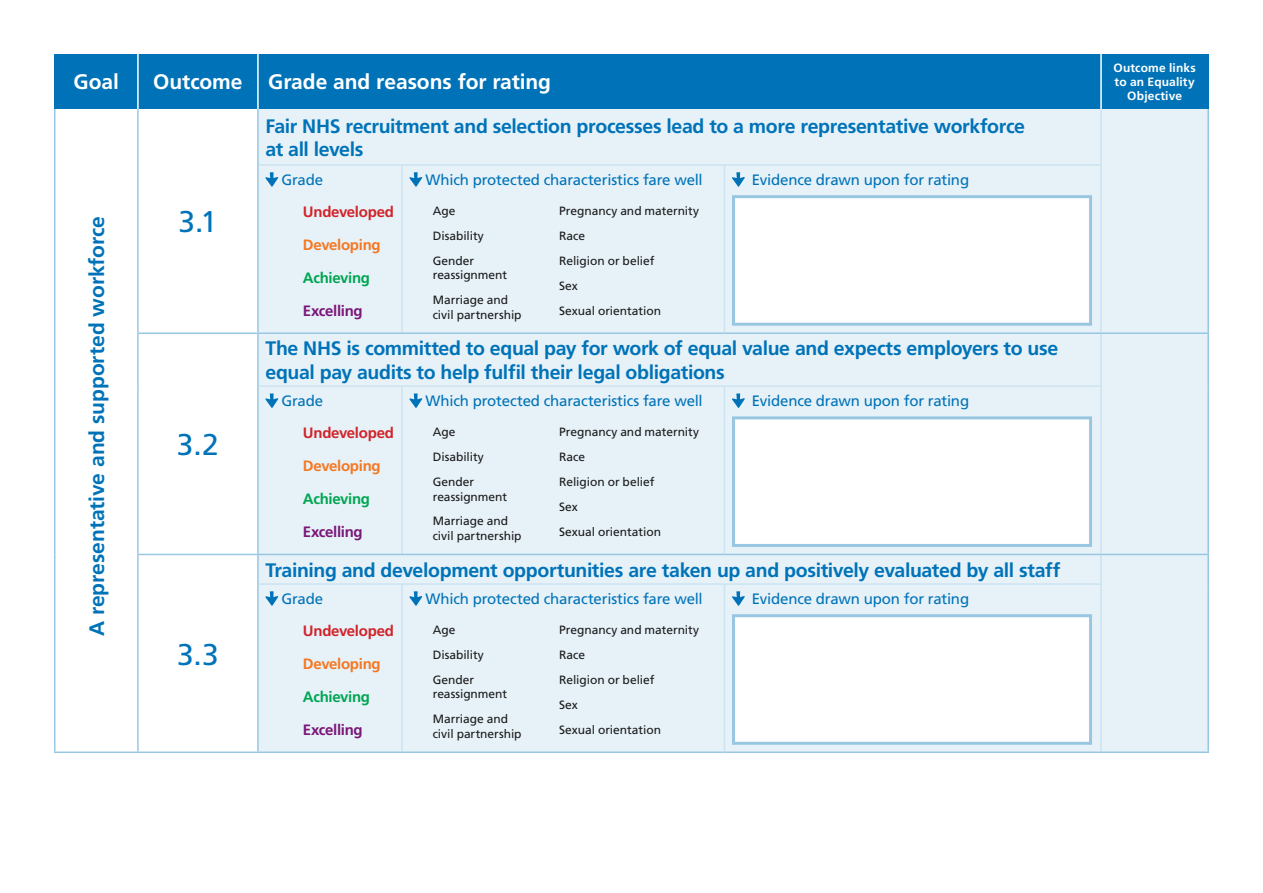
<style>
.page{position:relative;width:1263px;height:893px;background:#fff}
.page>*{position:absolute;margin:0;border:0;box-sizing:border-box;transform-origin:0 0}
.t1{font:30px "Frutiger LT Pro";color:#0073b8}
.t2{font:700 21px "Frutiger LT Pro";letter-spacing:-.005em;color:#0073b8}
.t3{font:700 21px "Frutiger LT Pro";letter-spacing:-.005em;color:#fff}
.table_header_1{font:700 19.5px/23.4px "Frutiger LT Pro";letter-spacing:-.02em;color:#0073b8}
.table_header_1-2{font:15px "Frutiger LT Pro";letter-spacing:-.015em;color:#0073b8}
.t4{font:700 15px "Frutiger LT Pro";letter-spacing:-.02em;color:#d12429}
.t5{font:700 15px "Frutiger LT Pro";letter-spacing:-.02em;color:#f57821}
.t6{font:700 15px "Frutiger LT Pro";letter-spacing:-.025em;color:#00a652}
.t7{font:700 15px "Frutiger LT Pro";letter-spacing:-.025em;color:#7a1778}
.t8{font:12px/24.9px "Frutiger LT Pro";letter-spacing:-.005em;color:#1a1a1a}
.t9{font:700 12px/14.4px "Frutiger LT Pro";letter-spacing:.01em;color:#fff;text-align:center}
</style>
<div class="page">
<div style="left:56px;top:54px;width:1151px;height:55px;background:#0073b8"></div>
<div style="left:259px;top:109px;width:948px;height:642px;background:#e6f1f8"></div>
<hr style="left:54px;top:109px;width:2px;height:56px;background:#99c7e2">
<hr style="left:54px;top:165px;width:2px;height:168px;background:#99c7e2">
<hr style="left:54px;top:333px;width:2px;height:53px;background:#99c7e2">
<hr style="left:54px;top:386px;width:2px;height:168px;background:#99c7e2">
<hr style="left:54px;top:554px;width:2px;height:30px;background:#99c7e2">
<hr style="left:54px;top:584px;width:2px;height:167px;background:#99c7e2">
<hr style="left:54px;top:751px;width:84px;height:2px;background:#99c7e2">
<hr style="left:137px;top:109px;width:2px;height:56px;background:#99c7e2">
<hr style="left:137px;top:165px;width:2px;height:167px;background:#99c7e2">
<hr style="left:257px;top:109px;width:2px;height:56px;background:#99c7e2">
<hr style="left:257px;top:334px;width:2px;height:52px;background:#99c7e2">
<hr style="left:257px;top:555px;width:2px;height:29px;background:#99c7e2">
<hr style="left:1207px;top:109px;width:2px;height:56px;background:#99c7e2">
<hr style="left:1207px;top:165px;width:2px;height:167px;background:#99c7e2">
<hr style="left:1207px;top:334px;width:2px;height:52px;background:#99c7e2">
<hr style="left:1207px;top:386px;width:2px;height:168px;background:#99c7e2">
<hr style="left:1207px;top:555px;width:2px;height:29px;background:#99c7e2">
<hr style="left:1207px;top:584px;width:2px;height:167px;background:#99c7e2">
<hr style="left:257px;top:165px;width:2px;height:167px;background:#99c7e2">
<hr style="left:257px;top:386px;width:2px;height:168px;background:#99c7e2">
<hr style="left:257px;top:584px;width:2px;height:167px;background:#99c7e2">
<hr style="left:137px;top:332px;width:121px;height:2px;background:#99c7e2">
<hr style="left:137px;top:334px;width:2px;height:52px;background:#99c7e2">
<hr style="left:137px;top:386px;width:2px;height:168px;background:#99c7e2">
<hr style="left:137px;top:554px;width:121px;height:1px;background:#99c7e2">
<hr style="left:137px;top:555px;width:2px;height:29px;background:#99c7e2">
<hr style="left:137px;top:584px;width:2px;height:167px;background:#99c7e2">
<hr style="left:138px;top:751px;width:120px;height:2px;background:#99c7e2">
<hr style="left:1100px;top:109px;width:2px;height:55px;background:#cce3f1">
<hr style="left:1100px;top:334px;width:2px;height:51px;background:#cce3f1">
<hr style="left:1100px;top:555px;width:2px;height:28px;background:#cce3f1">
<hr style="left:259px;top:164px;width:143px;height:2px;background:#cce3f1">
<hr style="left:402px;top:164px;width:322px;height:2px;background:#cce3f1">
<hr style="left:401px;top:166px;width:2px;height:166px;background:#cce3f1">
<hr style="left:724px;top:164px;width:378px;height:2px;background:#cce3f1">
<hr style="left:724px;top:166px;width:1px;height:166px;background:#cce3f1">
<hr style="left:1100px;top:166px;width:2px;height:166px;background:#cce3f1">
<hr style="left:259px;top:385px;width:143px;height:2px;background:#cce3f1">
<hr style="left:402px;top:385px;width:322px;height:2px;background:#cce3f1">
<hr style="left:401px;top:387px;width:2px;height:167px;background:#cce3f1">
<hr style="left:724px;top:385px;width:378px;height:2px;background:#cce3f1">
<hr style="left:724px;top:387px;width:1px;height:167px;background:#cce3f1">
<hr style="left:1100px;top:387px;width:2px;height:167px;background:#cce3f1">
<hr style="left:259px;top:583px;width:143px;height:2px;background:#cce3f1">
<hr style="left:402px;top:583px;width:322px;height:2px;background:#cce3f1">
<hr style="left:401px;top:585px;width:2px;height:166px;background:#cce3f1">
<hr style="left:724px;top:583px;width:378px;height:2px;background:#cce3f1">
<hr style="left:724px;top:585px;width:1px;height:166px;background:#cce3f1">
<hr style="left:1100px;top:585px;width:2px;height:166px;background:#cce3f1">
<hr style="left:137px;top:54px;width:2px;height:55px;background:#fff">
<hr style="left:257px;top:54px;width:2px;height:55px;background:#fff">
<hr style="left:1100px;top:54px;width:2px;height:55px;background:#fff">
<hr style="left:54px;top:54px;width:2px;height:55px;background:#0073b8">
<hr style="left:1207px;top:54px;width:2px;height:55px;background:#0073b8">
<hr style="left:258px;top:332px;width:144px;height:2px;background:#99c7e2">
<hr style="left:402px;top:332px;width:322px;height:2px;background:#99c7e2">
<hr style="left:724px;top:332px;width:377px;height:2px;background:#99c7e2">
<hr style="left:258px;top:554px;width:144px;height:1px;background:#99c7e2">
<hr style="left:402px;top:554px;width:322px;height:1px;background:#99c7e2">
<hr style="left:724px;top:554px;width:377px;height:1px;background:#99c7e2">
<hr style="left:1101px;top:332px;width:108px;height:2px;background:#99c7e2">
<hr style="left:1101px;top:554px;width:108px;height:1px;background:#99c7e2">
<hr style="left:258px;top:751px;width:144px;height:2px;background:#99c7e2">
<hr style="left:402px;top:751px;width:322px;height:2px;background:#99c7e2">
<hr style="left:724px;top:751px;width:377px;height:2px;background:#99c7e2">
<hr style="left:1101px;top:751px;width:108px;height:2px;background:#99c7e2">
<svg style="left:265px;top:172px;width:13px;height:15px"></svg>
<svg style="left:409px;top:172px;width:13px;height:15px"></svg>
<svg style="left:732px;top:172px;width:13px;height:15px"></svg>
<div style="left:732px;top:195px;width:360px;height:131px;background:#fff;border:3px solid #99c7e2"></div>
<svg style="left:265px;top:393px;width:13px;height:15px"></svg>
<svg style="left:409px;top:393px;width:13px;height:15px"></svg>
<svg style="left:732px;top:393px;width:13px;height:15px"></svg>
<div style="left:732px;top:416px;width:360px;height:131px;background:#fff;border:3px solid #99c7e2"></div>
<svg style="left:265px;top:591px;width:13px;height:15px"></svg>
<svg style="left:409px;top:591px;width:13px;height:15px"></svg>
<svg style="left:732px;top:591px;width:13px;height:15px"></svg>
<div style="left:732px;top:614px;width:360px;height:131px;background:#fff;border:3px solid #99c7e2"></div>
<p class="t3" style="left:74px;top:70px;width:47px">Goal</p>
<p class="t3" style="left:153px;top:70px;width:91px">Outcome</p>
<p class="t3" style="left:268px;top:70px;width:284px">Grade and reasons for rating</p>
<p class="t9" style="left:1113px;top:60px;width:84px">Outcome links to an Equality<br>Objective</p>
<p class="t2" style="left:85px;top:636px;width:422px;rotate:-90deg">A representative and supported workforce</p>
<p class="t1" style="left:179px;top:204px;width:40px">3.1</p>
<p class="t1" style="left:177px;top:427px;width:44px">3.2</p>
<p class="t1" style="left:177px;top:637px;width:43px">3.3</p>
<p class="table_header_1" style="left:265px;top:114px;width:761px">Fair NHS recruitment and selection processes lead to a more representative workforce at all levels</p>
<p class="table_header_1-2" style="left:281px;top:170px;width:43px">Grade</p>
<p class="t4" style="left:303px;top:203px;width:93px">Undeveloped</p>
<p class="t5" style="left:303px;top:236px;width:79px">Developing</p>
<p class="t6" style="left:303px;top:269px;width:69px">Achieving</p>
<p class="t7" style="left:303px;top:302px;width:61px">Excelling</p>
<p class="table_header_1-2" style="left:425px;top:170px;width:279px">Which protected characteristics fare well</p>
<p class="t8" style="left:433px;top:199px;width:53px">Age<br>Disability<br>Gender</p>
<p class="t8" style="left:433px;top:263px;width:77px">reassignment<br>Marriage and</p>
<p class="t8" style="left:433px;top:302px;width:90px">civil partnership</p>
<p class="table_header_1-2" style="left:752px;top:170px;width:219px">Evidence drawn upon for rating</p>
<p class="t8" style="left:559px;top:199px;width:142px">Pregnancy and maternity<br>Race<br>Religion or belief<br>Sex<br>Sexual orientation</p>
<p class="table_header_1" style="left:265px;top:337px;width:794px">The NHS is committed to equal pay for work of equal value and expects employers to use equal pay audits to help fulfil their legal obligations</p>
<p class="table_header_1-2" style="left:281px;top:392px;width:43px">Grade</p>
<p class="t4" style="left:303px;top:424px;width:93px">Undeveloped</p>
<p class="t5" style="left:303px;top:457px;width:79px">Developing</p>
<p class="t6" style="left:303px;top:490px;width:69px">Achieving</p>
<p class="t7" style="left:303px;top:523px;width:61px">Excelling</p>
<p class="table_header_1-2" style="left:425px;top:392px;width:279px">Which protected characteristics fare well</p>
<p class="t8" style="left:433px;top:420px;width:53px">Age<br>Disability<br>Gender</p>
<p class="t8" style="left:433px;top:484px;width:77px">reassignment<br>Marriage and</p>
<p class="t8" style="left:433px;top:523px;width:90px">civil partnership</p>
<p class="table_header_1-2" style="left:752px;top:392px;width:219px">Evidence drawn upon for rating</p>
<p class="t8" style="left:559px;top:420px;width:142px">Pregnancy and maternity<br>Race<br>Religion or belief<br>Sex<br>Sexual orientation</p>
<p class="table_header_1" style="left:265px;top:558px;width:796px">Training and development opportunities are taken up and positively evaluated by all staff</p>
<p class="table_header_1-2" style="left:281px;top:589px;width:43px">Grade</p>
<p class="t4" style="left:303px;top:622px;width:93px">Undeveloped</p>
<p class="t5" style="left:303px;top:655px;width:79px">Developing</p>
<p class="t6" style="left:303px;top:688px;width:69px">Achieving</p>
<p class="t7" style="left:303px;top:721px;width:61px">Excelling</p>
<p class="table_header_1-2" style="left:425px;top:589px;width:279px">Which protected characteristics fare well</p>
<p class="t8" style="left:433px;top:618px;width:53px">Age<br>Disability<br>Gender</p>
<p class="t8" style="left:433px;top:682px;width:77px">reassignment<br>Marriage and</p>
<p class="t8" style="left:433px;top:721px;width:90px">civil partnership</p>
<p class="table_header_1-2" style="left:752px;top:589px;width:219px">Evidence drawn upon for rating</p>
<p class="t8" style="left:559px;top:618px;width:142px">Pregnancy and maternity<br>Race<br>Religion or belief<br>Sex<br>Sexual orientation</p>
</div>
